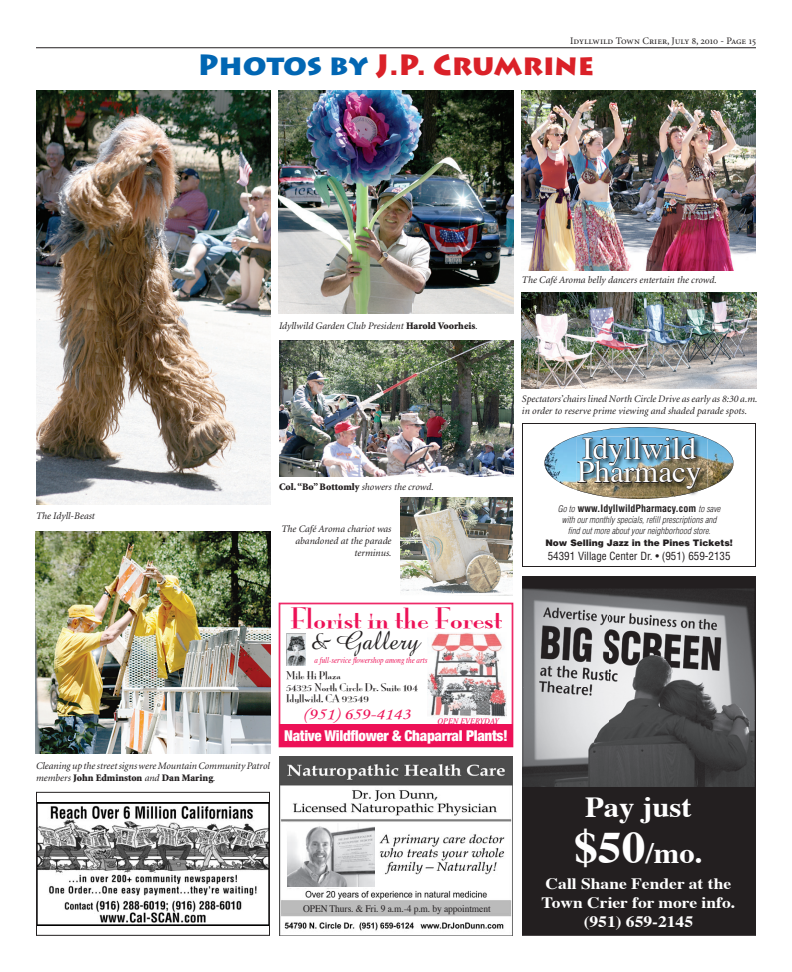
<style>
.page{position:relative;width:792px;height:972px;background:#fff}
.page>*{position:absolute;margin:0;border:0;box-sizing:border-box;transform-origin:0 0}
.t1{font:31px/23.6px "Times";color:#fff}
.t2{font:700 29.1px/46.3px "Times";color:#fff;text-align:center;scale:1.06 1}
.t3{font:900 29px "Lithos Pro";color:#da2128}
.t4{font:26px "Mona Lisa Solid ITCTT";color:#ed1157;scale:1.31 1}
.t5{font:26px "Amazone BT";color:#231f20}
.t6{font:16.3px "Monotype Corsiva";color:#ed1157;scale:1.22 1}
.t7{font:700 15.9px/19px "Times";color:#fff;text-align:center;scale:1.1 1}
.t8{font:900 condensed 15px "Helvetica Neue";letter-spacing:-.02em;color:#fff}
.t9{font:condensed 11px "Helvetica";color:#231f20}
.t10{font:italic 10px/12px "Minion";color:#231f20}
.t11{font:10px "Times";letter-spacing:-.01em;color:#231f20;scale:.95 1}
.t12{font:10px "Minion Regular SC";color:#231f20}
.t13{font:700 condensed 10px "Helvetica";color:#231f20}
.t14{font:900 10px "Minion";color:#231f20}
.t15{font:9.8px/11.8px "Mona Lisa Solid ITCTT";color:#231f20;scale:1.22 1}
.t16{font:italic 300 condensed 9px/10.8px "Helvetica";color:#231f20;text-align:center}
.t17{font:900 9px "Helvetica";color:#231f20}
.t18{font:italic 8.8px "Times";color:#ed1157;scale:.8 1}
.t19{font:italic 8.5px "Times";color:#ed1157;scale:.95 1}
.s1{color:#0166b3}
.s2{font-weight:900;font-style:normal}
.s3{font-weight:400;font-style:italic}
.s4{font-weight:300;font-style:italic;font-size:9px}
.s5{font-size:44.9px}
</style>
<div class="page">
<hr style="left:36px;top:48px;width:720px;height:1px;background:#231f20">
<div style="left:522px;top:576px;width:234px;height:360px;background:#231f20"></div>
<img style="left:522px;top:589px;width:233px;height:198px">
<img style="left:279px;top:756px;width:234px;height:180px">
<img style="left:287px;top:823px;width:88px;height:64px">
<img style="left:38px;top:802px;width:230px;height:123px">
<div style="left:36px;top:792px;width:234px;height:144px;border:1px solid #231f20"></div>
<svg style="left:279px;top:603px;width:234px;height:121px"></svg>
<img style="left:428px;top:633px;width:79px;height:86px">
<img style="left:286px;top:634px;width:19px;height:32px">
<div style="left:279px;top:724px;width:234px;height:23px;background:#ed1157"></div>
<svg style="left:522px;top:423px;width:234px;height:144px"></svg>
<img style="left:544px;top:427px;width:190px;height:72px">
<img style="left:36px;top:90px;width:234px;height:414px">
<img style="left:279px;top:90px;width:234px;height:223px">
<img style="left:279px;top:341px;width:234px;height:136px">
<img style="left:522px;top:90px;width:234px;height:180px">
<img style="left:522px;top:293px;width:234px;height:96px">
<img style="left:36px;top:532px;width:234px;height:221px">
<img style="left:401px;top:498px;width:112px;height:98px">
<p class="t12" style="left:570px;top:35px;width:187px">Idyllwild Town Crier, July 8, 2010 - Page 15</p>
<h3 class="t3" style="left:198px;top:47px;width:398px"><span class="s1">Photos by</span> J.P. Crumrine</h3>
<p class="t10" style="left:279px;top:320px;width:200px">Idyllwild Garden Club President <span class="s2">Harold Voorheis</span>.</p>
<p class="t10" style="left:522px;top:274px;width:196px">The Café Aroma belly dancers entertain the crowd.</p>
<p class="t10" style="left:36px;top:511px;width:60px">The Idyll-Beast</p>
<p class="t14" style="left:279px;top:482px;width:156px">Col. “Bo” Bottomly <span class="s3">showers the crowd.</span></p>
<p class="t10" style="left:281px;top:524px;width:112px;text-align:right">The Café Aroma chariot was abandoned at the parade terminus.</p>
<p class="t10" style="left:522px;top:393px;width:237px">Spectators’chairs lined North Circle Drive as early as 8:30 a.m. in order to reserve prime viewing and shaded parade spots.</p>
<h1 class="t1" style="left:577px;top:434px;width:126px">Idyllwild<br>Pharmacy</h1>
<p class="t13" style="left:558px;top:502px;width:164px"><span class="s4">Go to</span> www.IdyllwildPharmacy.com <span class="s4">to save</span></p>
<p class="t16" style="left:562px;top:514px;width:156px">with our monthly specials, refill prescriptions and find out more about your neighborhood store.</p>
<p class="t17" style="left:545px;top:537px;width:189px">Now Selling Jazz in the Pines Tickets!</p>
<p class="t9" style="left:548px;top:549px;width:184px">54391 Village Center Dr. • (951) 659-2135</p>
<p class="t10" style="left:36px;top:760px;width:235px">Cleaning up the street signs were Mountain Community Patrol members <span class="s2">John Edminston</span> and <span class="s2">Dan Maring</span>.</p>
<h3 class="t4" style="left:290px;top:598px;width:163px">Florist in the Forest</h3>
<p class="t18" style="left:315px;top:652px;width:143px">a full-service flowershop among the arts</p>
<h3 class="t5" style="left:309px;top:626px;width:112px">&amp; Gallery</h3>
<p class="t15" style="left:286px;top:669px;width:110px">Mile Hi Plaza<br>54325 North Circle Dr. Suite 104<br>Idyllwild, CA 92549</p>
<h3 class="t6" style="left:303px;top:704px;width:90px">(951) 659-4143</h3>
<h3 class="t8" style="left:284px;top:726px;width:225px">Native Wildflower &amp; Chaparral Plants!</h3>
<p class="t19" style="left:438px;top:713px;width:66px">OPEN EVERYDAY</p>
<p class="t11" style="left:303px;top:899px;width:199px">OPEN Thurs. &amp; Fri. 9 a.m.-4 p.m. by appointment</p>
<h2 class="t2" style="left:574px;top:781px;width:123px">Pay just <span class="s5">$50</span>/mo.</h2>
<h3 class="t7" style="left:542px;top:873px;width:177px">Call Shane Fender at the<br>Town Crier for more info. (951) 659-2145</h3>
</div>
